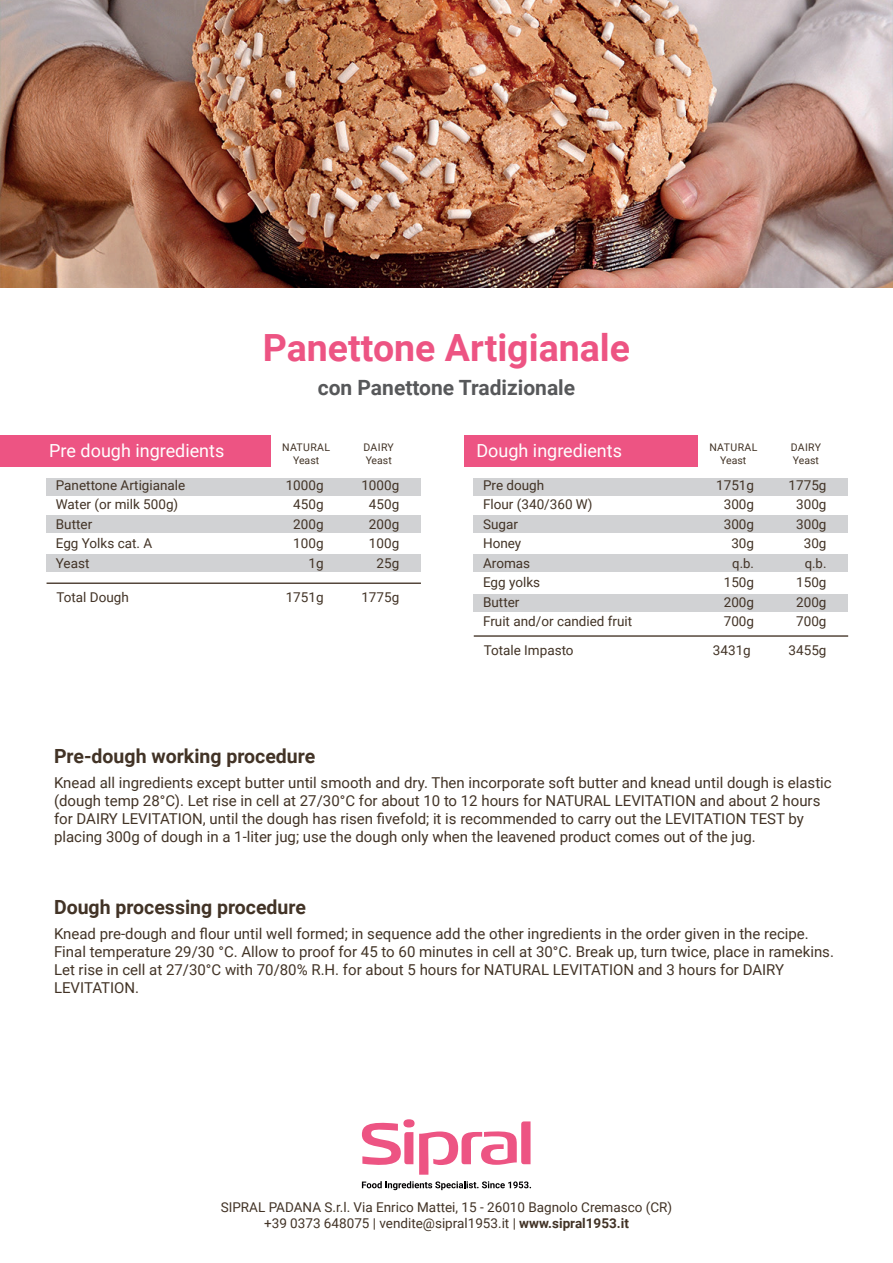
<style>
.page{position:relative;width:893px;height:1263px;background:#fff}
.page>*{position:absolute;margin:0;border:0;box-sizing:border-box;transform-origin:0 0}
.t1{font:700 37.5px "Roboto";color:#ed5483}
.t2{font:700 21px "Roboto";color:#57585a}
.t3{font:700 19.5px "Roboto";color:#423326}
.t4{font:18px "Roboto";color:#fff}
.t5{font:15px/18px "Roboto";color:#423326}
.t6{font:13.5px/19.5px "Roboto";color:#423326;text-align:right}
.t7{font:13.05px "Roboto";color:#423326}
.t8{font:10.5px/12.1px "Roboto";letter-spacing:.005em;color:#423326;text-align:center}
.s1{font-weight:700}
</style>
<div class="page">
<div style="left:47px;top:554px;width:374px;height:18px;background:#d1d2d4"></div>
<div style="left:474px;top:554px;width:374px;height:18px;background:#d1d2d4"></div>
<div style="left:474px;top:594px;width:374px;height:18px;background:#d1d2d4"></div>
<div style="left:47px;top:478px;width:374px;height:18px;background:#d1d2d4"></div>
<div style="left:474px;top:478px;width:374px;height:18px;background:#d1d2d4"></div>
<div style="left:47px;top:515px;width:374px;height:18px;background:#d1d2d4"></div>
<div style="left:474px;top:515px;width:374px;height:18px;background:#d1d2d4"></div>
<div style="left:0;top:435px;width:271px;height:32px;background:#ed5483"></div>
<div style="left:465px;top:435px;width:233px;height:32px;background:#ed5483"></div>
<hr style="left:47px;top:582px;width:374px;height:2px;background:#423326">
<hr style="left:474px;top:635px;width:374px;height:2px;background:#423326">
<svg style="left:362px;top:1122px;width:51px;height:43px"></svg>
<div style="left:403px;top:1119px;width:12px;height:8px;background:#ed5483;border-radius:50%"></div>
<svg style="left:419px;top:1121px;width:111px;height:54px"></svg>
<svg style="left:362px;top:1181px;width:169px;height:9px"></svg>
<img style="left:0;top:0;width:893px;height:287px">
<h1 class="t1" style="left:263px;top:321px;width:369px">Panettone Artigianale</h1>
<h2 class="t2" style="left:318px;top:373px;width:259px">con Panettone Tradizionale</h2>
<p class="t4" style="left:49px;top:438px;width:177px">Pre dough ingredients</p>
<p class="t4" style="left:476px;top:438px;width:147px">Dough ingredients</p>
<p class="t6" style="left:56px;top:475px;width:131px;text-align:left">Panettone Artigianale<br>Water (or milk 500g)<br>Butter<br>Egg Yolks cat. A<br>Yeast</p>
<p class="t6" style="left:483px;top:475px;width:151px;text-align:left">Pre dough<br>Flour (340/360 W)<br>Sugar<br>Honey<br>Aromas<br>Egg yolks<br>Butter<br>Fruit and/or candied fruit</p>
<p class="t8" style="left:282px;top:441px;width:50px">NATURAL<br>Yeast</p>
<p class="t8" style="left:709px;top:441px;width:50px">NATURAL<br>Yeast</p>
<p class="t8" style="left:363px;top:441px;width:32px;text-align:left">DAIRY<br>Yeast</p>
<p class="t8" style="left:791px;top:441px;width:32px;text-align:left">DAIRY<br>Yeast</p>
<p class="t6" style="left:361px;top:475px;width:39px">1000g<br>450g<br>200g<br>100g<br>25g</p>
<p class="t6" style="left:789px;top:475px;width:39px">1775g<br>300g<br>300g<br>30g</p>
<p class="t6" style="left:796px;top:572px;width:32px;text-align:justify">150g 200g 700g</p>
<p class="t6" style="left:286px;top:475px;width:39px">1000g<br>450g<br>200g<br>100g<br>1g</p>
<p class="t6" style="left:716px;top:475px;width:39px">1751g<br>300g<br>300g<br>30g</p>
<p class="t6" style="left:724px;top:572px;width:32px;text-align:justify">150g 200g 700g</p>
<p class="t7" style="left:732px;top:554px;width:23px">q.b.</p>
<p class="t7" style="left:805px;top:554px;width:23px">q.b.</p>
<p class="t6" style="left:56px;top:587px;width:74px">Total Dough</p>
<p class="t6" style="left:286px;top:587px;width:39px">1751g</p>
<p class="t6" style="left:361px;top:587px;width:39px">1775g</p>
<h3 class="t3" style="left:54px;top:742px;width:263px">Pre-dough working procedure</h3>
<p class="t6" style="left:484px;top:640px;width:91px">Totale Impasto</p>
<p class="t6" style="left:713px;top:640px;width:39px">3431g</p>
<p class="t6" style="left:789px;top:640px;width:39px">3455g</p>
<p class="t5" style="left:54px;top:773px;width:779px">Knead all ingredients except butter until smooth and dry. Then incorporate soft butter and knead until dough is elastic (dough temp 28°C). Let rise in cell at 27/30°C for about 10 to 12 hours for NATURAL LEVITATION and about 2 hours for DAIRY LEVITATION, until the dough has risen fivefold; it is recommended to carry out the LEVITATION TEST by placing 300g of dough in a 1-liter jug; use the dough only when the leavened product comes out of the jug.</p>
<h3 class="t3" style="left:54px;top:893px;width:253px">Dough processing procedure</h3>
<p class="t5" style="left:54px;top:924px;width:781px">Knead pre-dough and flour until well formed; in sequence add the other ingredients in the order given in the recipe.<br>Final temperature 29/30 °C. Allow to proof for 45 to 60 minutes in cell at 30°C. Break up, turn twice, place in ramekins.<br>Let rise in cell at 27/30°C with 70/80% R.H. for about 5 hours for NATURAL LEVITATION and 3 hours for DAIRY LEVITATION.</p>
<p class="t6" style="left:221px;top:1198px;width:453px;line-height:16.2px;text-align:center">SIPRAL PADANA S.r.l. Via Enrico Mattei, 15 - 26010 Bagnolo Cremasco (CR) +39 0373 648075 | vendite@sipral1953.it | <span class="s1">www.sipral1953.it</span></p>
</div>
